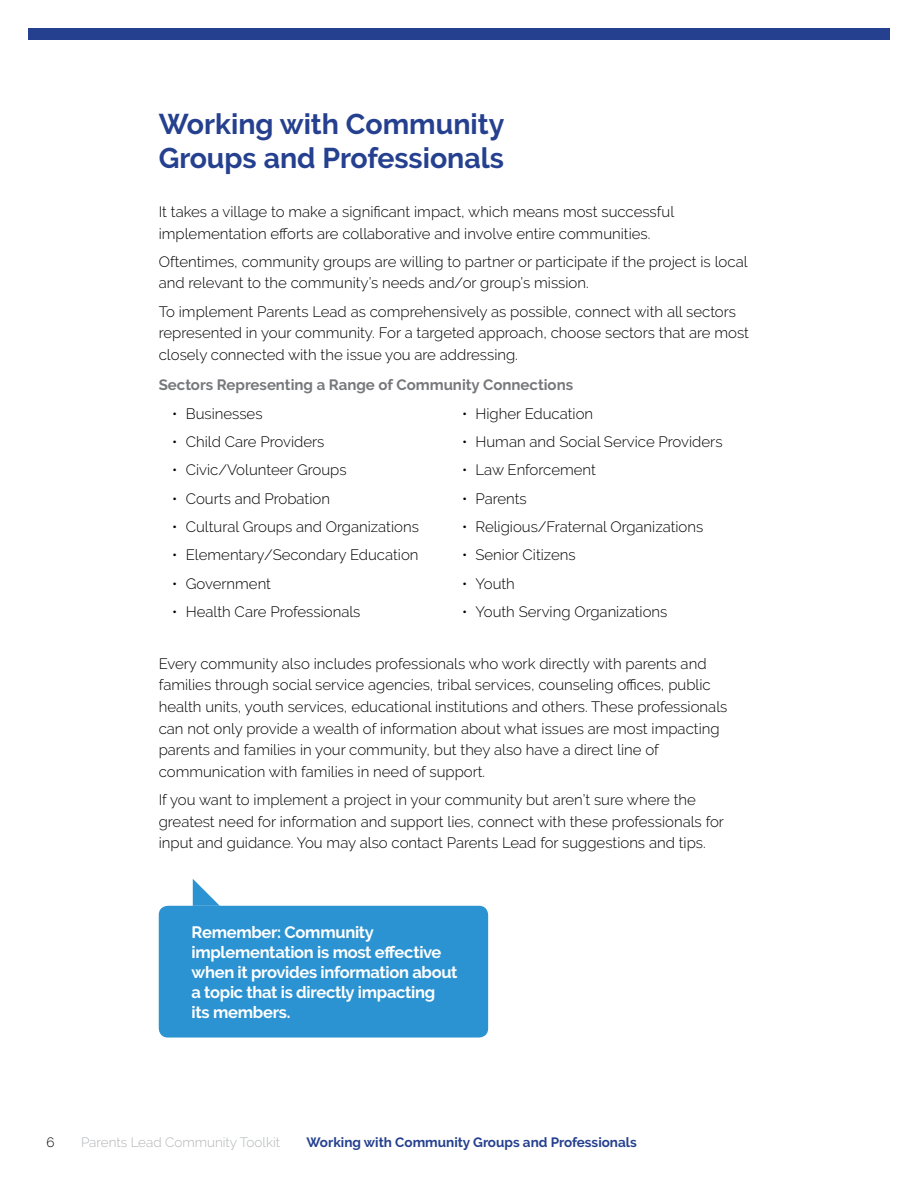
<style>
.page{position:relative;width:918px;height:1188px;background:#fff}
.page>*{position:absolute;margin:0;border:0;box-sizing:border-box;transform-origin:0 0}
.t1{font:700 28.5px/34.2px "Raleway";color:#25408f}
.t2{font:700 16.5px/19.8px "Raleway";letter-spacing:-.02em;color:#fff}
.t3{font:300 15px/21.6px "Raleway";color:#000}
.t4{font:700 15px "Raleway";color:#77787b}
.t5{font:700 13.5px "Raleway";color:#25408f}
.t6{font:300 13.5px "Raleway";color:#b1b4b6}
.t7{font:300 13.5px "Raleway";color:#000}
</style>
<div class="page">
<div style="left:159px;top:906px;width:329px;height:132px;background:#2b93d1;border-radius:9px"></div>
<svg style="left:193px;top:879px;width:27px;height:27px"></svg>
<div style="left:28px;top:28px;width:862px;height:12px;background:#25408f"></div>
<h1 class="t1" style="left:159px;top:107px;width:347px">Working with Community<br>Groups and Professionals</h1>
<p class="t3" style="left:159px;top:201px;width:517px">It takes a village to make a significant impact, which means most successful implementation efforts are collaborative and involve entire communities.</p>
<p class="t3" style="left:159px;top:251px;width:590px">Oftentimes, community groups are willing to partner or participate if the project is local and relevant to the community’s needs and/or group’s mission.</p>
<p class="t3" style="left:159px;top:301px;width:592px">To implement Parents Lead as comprehensively as possible, connect with all sectors represented in your community. For a targeted approach, choose sectors that are most closely connected with the issue you are addressing.</p>
<p class="t4" style="left:159px;top:376px;width:416px">Sectors Representing a Range of Community Connections</p>
<p class="t3" style="left:172px;top:402px;width:92px">• Businesses</p>
<p class="t3" style="left:172px;top:431px;width:154px">• Child Care Providers</p>
<p class="t3" style="left:172px;top:459px;width:176px">• Civic/Volunteer Groups</p>
<p class="t3" style="left:172px;top:487px;width:159px">• Courts and Probation</p>
<p class="t3" style="left:172px;top:516px;width:248px">• Cultural Groups and Organizations</p>
<p class="t3" style="left:172px;top:544px;width:248px">• Elementary/Secondary Education</p>
<p class="t3" style="left:172px;top:572px;width:100px">• Government</p>
<p class="t3" style="left:172px;top:601px;width:190px">• Health Care Professionals</p>
<p class="t3" style="left:462px;top:403px;width:133px">• Higher Education</p>
<p class="t3" style="left:462px;top:431px;width:262px">• Human and Social Service Providers</p>
<p class="t3" style="left:462px;top:459px;width:135px">• Law Enforcement</p>
<p class="t3" style="left:462px;top:488px;width:66px">• Parents</p>
<p class="t3" style="left:462px;top:516px;width:243px">• Religious/Fraternal Organizations</p>
<p class="t3" style="left:462px;top:544px;width:115px">• Senior Citizens</p>
<p class="t3" style="left:462px;top:573px;width:54px">• Youth</p>
<p class="t3" style="left:462px;top:601px;width:207px">• Youth Serving Organizations</p>
<p class="t3" style="left:159px;top:653px;width:570px">Every community also includes professionals who work directly with parents and families through social service agencies, tribal services, counseling offices, public health units, youth services, educational institutions and others. These professionals can not only provide a wealth of information about what issues are most impacting parents and families in your community, but they also have a direct line of communication with families in need of support.</p>
<p class="t3" style="left:159px;top:789px;width:567px">If you want to implement a project in your community but aren’t sure where the greatest need for information and support lies, connect with these professionals for input and guidance. You may also contact Parents Lead for suggestions and tips.</p>
<p class="t2" style="left:192px;top:923px;width:268px">Remember: Community implementation is most effective when it provides information about a topic that is directly impacting its members.</p>
<p class="t7" style="left:46px;top:1134px;width:10px">6</p>
<p class="t6" style="left:81px;top:1134px;width:201px">Parents Lead Community Toolkit</p>
<p class="t5" style="left:307px;top:1135px;width:332px">Working with Community Groups and Professionals</p>
</div>
